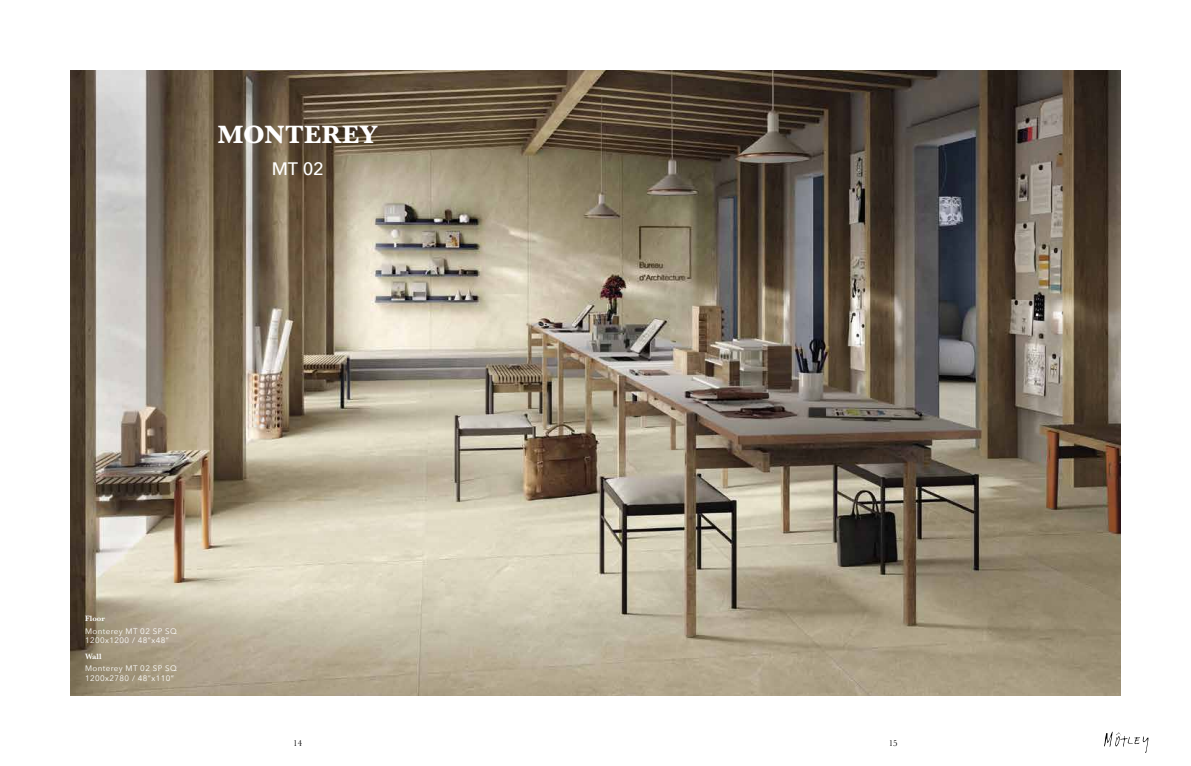
<style>
.page{position:relative;width:1191px;height:766px;background:#fff}
.page>*{position:absolute;margin:0;border:0;box-sizing:border-box;transform-origin:0 0}
.t1{font:700 26px "Baskerville";letter-spacing:.015em;color:#fff}
.t2{font:500 18px "Avenir Next";color:#fff}
.t3{font:9px "Baskerville";color:#000}
.t4{font:8px/9.6px "Avenir Next";letter-spacing:.05em;color:#fff}
.t5{font:600 8px "Baskerville";color:#fff}
</style>
<div class="page">
<img style="left:71px;top:71px;width:1049px;height:623px">
<svg style="left:1104px;top:731px;width:44px;height:21px"></svg>
<h1 class="t1" style="left:218px;top:116px;width:161px">MONTEREY</h1>
<h2 class="t2" style="left:272px;top:154px;width:54px">MT 02</h2>
<p class="t5" style="left:85px;top:612px;width:21px">Floor</p>
<p class="t4" style="left:85px;top:625px;width:93px">Monterey MT 02 SP SQ<br>1200x1200 / 48”x48”</p>
<p class="t5" style="left:85px;top:650px;width:18px">Wall</p>
<p class="t4" style="left:85px;top:663px;width:93px">Monterey MT 02 SP SQ<br>1200x2780 / 48”x110”</p>
<p class="t3" style="left:293px;top:737px;width:10px">14</p>
<p class="t3" style="left:888px;top:737px;width:10px">15</p>
</div>
